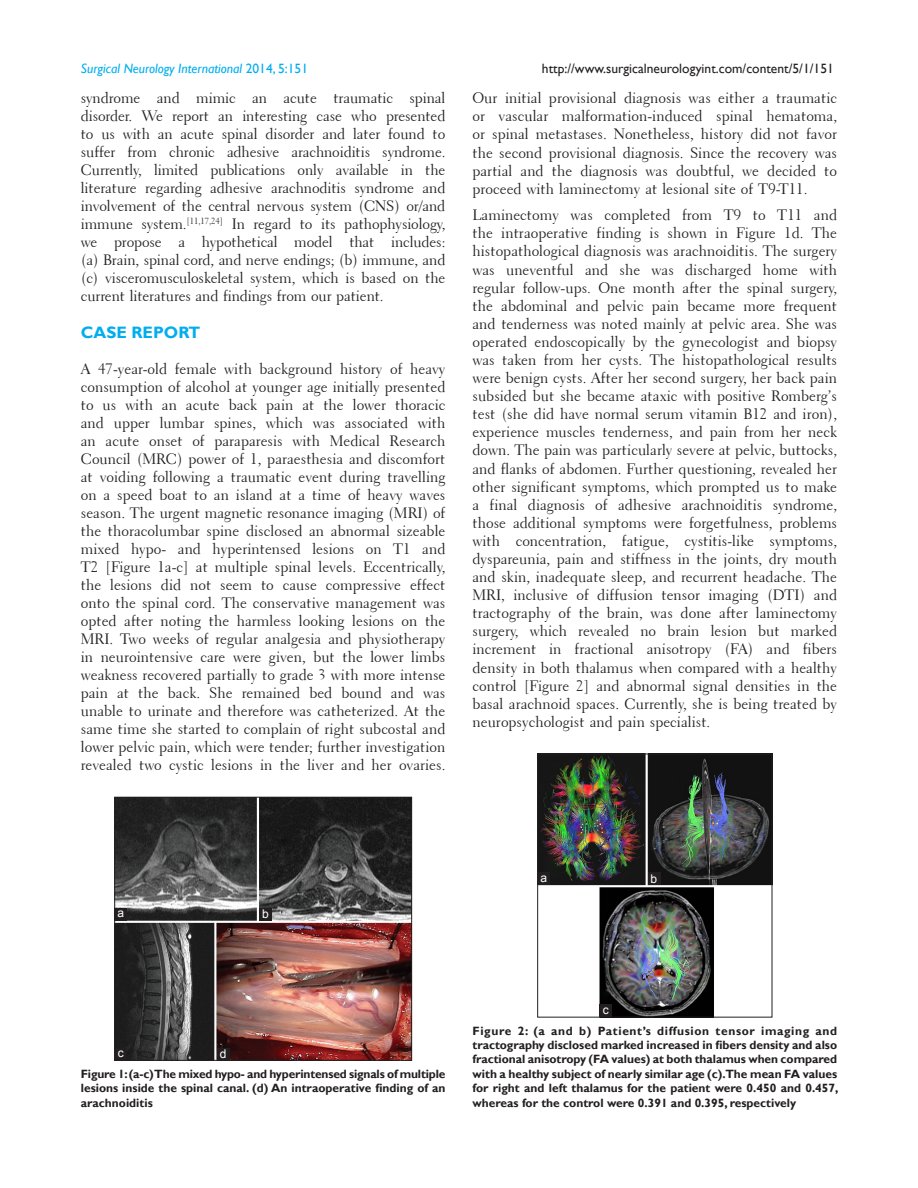
<style>
.page{position:relative;width:918px;height:1188px;background:#fff}
.page>*{position:absolute;margin:0;border:0;box-sizing:border-box;transform-origin:0 0}
.t1{font:700 16.5px "Gill Sans";color:#00aeef}
.TX{font:15px/18px "Transitional 521 BT Roman A";color:#231f20;text-align:justify}
.t2{font:13.5px "Gill Sans";color:#231f20}
.t3{font:italic 13.5px "Gill Sans";color:#00aeef}
.FGC{font:700 12px/14.4px "Gill Sans";color:#231f20;text-align:justify}
.LABEL{font:12px "Arial";color:#fff}
.s1{font-style:normal}
</style>
<div class="page">
<img style="left:116px;top:799px;width:294px;height:260px">
<div style="left:114px;top:797px;width:298px;height:264px;border:1px solid #231f20"></div>
<div style="left:217px;top:1048px;width:13px;height:13px;background:#231f20"></div>
<div style="left:114px;top:1048px;width:13px;height:13px;background:#231f20"></div>
<div style="left:259px;top:908px;width:13px;height:12px;background:#231f20"></div>
<div style="left:114px;top:908px;width:13px;height:12px;background:#231f20"></div>
<img style="left:539px;top:756px;width:231px;height:259px">
<div style="left:537px;top:754px;width:235px;height:263px;border:1px solid #231f20"></div>
<div style="left:599px;top:1005px;width:13px;height:12px;background:#231f20"></div>
<div style="left:648px;top:872px;width:12px;height:13px;background:#231f20"></div>
<div style="left:537px;top:873px;width:13px;height:12px;background:#231f20"></div>
<p class="t3" style="left:81px;top:61px;width:229px">Surgical Neurology International <span class="s1">2014, 5:151</span></p>
<p class="t2" style="left:542px;top:61px;width:293px">http://www.surgicalneurologyint.com/content/5/1/151</p>
<p class="TX" style="left:81px;top:89px;width:366px">syndrome and mimic an acute traumatic spinal disorder. We report an interesting case who presented to us with an acute spinal disorder and later found to suffer from chronic adhesive arachnoiditis syndrome.<br>Currently, limited publications only available in the literature regarding adhesive arachnoditis syndrome and involvement of the central nervous system (CNS) or/and immune system.<sup>[11,17,24]</sup> In regard to its pathophysiology, we propose a hypothetical model that includes: (a) Brain, spinal cord, and nerve endings; (b) immune, and (c) visceromusculoskeletal system, which is based on the current literatures and findings from our patient.</p>
<h1 class="t1" style="left:81px;top:323px;width:121px">CASE REPORT</h1>
<p class="TX" style="left:81px;top:360px;width:366px">A 47‑year‑old female with background history of heavy consumption of alcohol at younger age initially presented to us with an acute back pain at the lower thoracic and upper lumbar spines, which was associated with an acute onset of paraparesis with Medical Research Council (MRC) power of 1, paraesthesia and discomfort at voiding following a traumatic event during travelling on a speed boat to an island at a time of heavy waves season. The urgent magnetic resonance imaging (MRI) of the thoracolumbar spine disclosed an abnormal sizeable mixed hypo‑ and hyperintensed lesions on T1 and T2 [Figure 1a‑c] at multiple spinal levels. Eccentrically, the lesions did not seem to cause compressive effect onto the spinal cord. The conservative management was opted after noting the harmless looking lesions on the MRI. Two weeks of regular analgesia and physiotherapy in neurointensive care were given, but the lower limbs weakness recovered partially to grade 3 with more intense pain at the back. She remained bed bound and was unable to urinate and therefore was catheterized. At the same time she started to complain of right subcostal and lower pelvic pain, which were tender; further investigation revealed two cystic lesions in the liver and her ovaries.</p>
<p class="TX" style="left:472px;top:89px;width:366px">Our initial provisional diagnosis was either a traumatic or vascular malformation‑induced spinal hematoma, or spinal metastases. Nonetheless, history did not favor the second provisional diagnosis. Since the recovery was partial and the diagnosis was doubtful, we decided to proceed with laminectomy at lesional site of T9‑T11.</p>
<p class="TX" style="left:472px;top:206px;width:366px">Laminectomy was completed from T9 to T11 and the intraoperative finding is shown in Figure 1d. The histopathological diagnosis was arachnoiditis. The surgery was uneventful and she was discharged home with regular follow‑ups. One month after the spinal surgery, the abdominal and pelvic pain became more frequent and tenderness was noted mainly at pelvic area. She was operated endoscopically by the gynecologist and biopsy was taken from her cysts. The histopathological results were benign cysts. After her second surgery, her back pain subsided but she became ataxic with positive Romberg’s test (she did have normal serum vitamin B12 and iron), experience muscles tenderness, and pain from her neck down. The pain was particularly severe at pelvic, buttocks, and flanks of abdomen. Further questioning, revealed her other significant symptoms, which prompted us to make a final diagnosis of adhesive arachnoiditis syndrome, those additional symptoms were forgetfulness, problems with concentration, fatigue, cystitis‑like symptoms, dyspareunia, pain and stiffness in the joints, dry mouth and skin, inadequate sleep, and recurrent headache. The MRI, inclusive of diffusion tensor imaging (DTI) and tractography of the brain, was done after laminectomy surgery, which revealed no brain lesion but marked increment in fractional anisotropy (FA) and fibers density in both thalamus when compared with a healthy control [Figure 2] and abnormal signal densities in the basal arachnoid spaces. Currently, she is being treated by neuropsychologist and pain specialist.</p>
<p class="LABEL" style="left:118px;top:905px;width:8px">a</p>
<p class="LABEL" style="left:262px;top:906px;width:8px">b</p>
<p class="LABEL" style="left:540px;top:870px;width:8px">a</p>
<p class="LABEL" style="left:651px;top:871px;width:8px">b</p>
<p class="LABEL" style="left:118px;top:1045px;width:7px">c</p>
<p class="LABEL" style="left:220px;top:1046px;width:8px">d</p>
<p class="FGC" style="left:81px;top:1067px;width:366px">Figure 1: (a-c) The mixed hypo- and hyperintensed signals of multiple lesions inside the spinal canal. (d) An intraoperative finding of an arachnoiditis</p>
<p class="LABEL" style="left:603px;top:1002px;width:7px">c</p>
<p class="FGC" style="left:473px;top:1024px;width:367px">Figure 2: (a and b) Patient’s diffusion tensor imaging and tractography disclosed marked increased in fibers density and also fractional anisotropy (FA values) at both thalamus when compared with a healthy subject of nearly similar age (c).The mean FA values for right and left thalamus for the patient were 0.450 and 0.457, whereas for the control were 0.391 and 0.395, respectively</p>
</div>
